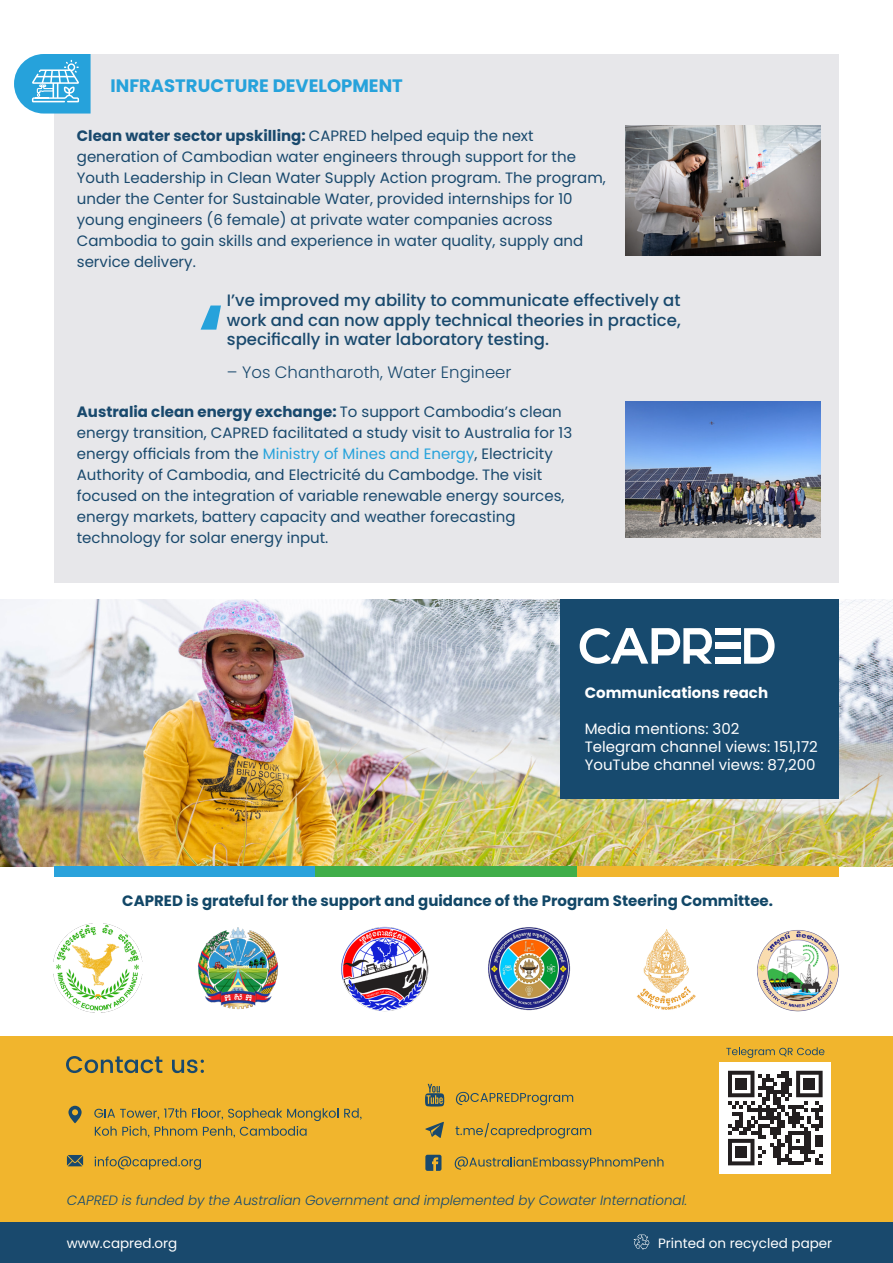
<style>
.page{position:relative;width:893px;height:1263px;background:#fff}
.page>*{position:absolute;margin:0;border:0;box-sizing:border-box;transform-origin:0 0}
.t1{font:700 90px "Poppins";color:#26a2db}
.t2{font:700 18px "Poppins";color:#26a2db}
.t3{font:500 16.5px/19.8px "Poppins";color:#19496d;text-align:justify}
.t4{font:300 16.5px "Poppins";color:#19496d}
.t5{font:15px/21px "Poppins";color:#19496d}
.t6{font:15px "Poppins";color:#fff}
.t7{font:700 15px "Poppins";color:#124767}
.t8{font:700 15px "Poppins";color:#fff}
.t9{font:italic 300 13.5px "Poppins";color:#164a6f}
.t10{font:13.5px "Poppins";color:#fff}
.s1{font-weight:700}
.s2{color:#26a2db}
</style>
<div class="page">
<img style="left:0;top:600px;width:893px;height:266px">
<div style="left:561px;top:600px;width:278px;height:199px;background:#174a6e"></div>
<div style="left:54px;top:54px;width:785px;height:529px;background:#e7e7ea"></div>
<img style="left:625px;top:401px;width:195px;height:136px">
<img style="left:625px;top:125px;width:195px;height:130px">
<svg style="left:14px;top:54px;width:77px;height:60px;background:#57b7e3"></svg>
<div style="left:54px;top:866px;width:261px;height:11px;background:#2aa2db"></div>
<div style="left:577px;top:866px;width:262px;height:11px;background:#f1b52d"></div>
<div style="left:315px;top:866px;width:262px;height:11px;background:#40ae49"></div>
<img style="left:54px;top:924px;width:88px;height:88px">
<img style="left:198px;top:927px;width:81px;height:83px">
<img style="left:341px;top:926px;width:87px;height:85px">
<img style="left:636px;top:929px;width:60px;height:81px">
<img style="left:757px;top:930px;width:82px;height:81px">
<img style="left:488px;top:927px;width:83px;height:84px">
<svg style="left:744px;top:628px;width:31px;height:36px"></svg>
<div style="left:715px;top:657px;width:26px;height:7px;background:#fff"></div>
<div style="left:715px;top:628px;width:26px;height:7px;background:#fff"></div>
<div style="left:715px;top:643px;width:26px;height:6px;background:#fff"></div>
<svg style="left:580px;top:628px;width:136px;height:36px"></svg>
<div style="left:0;top:1036px;width:893px;height:209px;background:#f1b52d"></div>
<svg style="left:66px;top:1056px;width:96px;height:17px"></svg>
<svg style="left:172px;top:1059px;width:32px;height:14px"></svg>
<svg style="left:344px;top:1108px;width:17px;height:11px"></svg>
<svg style="left:94px;top:1108px;width:244px;height:29px"></svg>
<svg style="left:68px;top:1106px;width:14px;height:17px"></svg>
<svg style="left:95px;top:1156px;width:106px;height:14px"></svg>
<svg style="left:67px;top:1155px;width:16px;height:11px"></svg>
<div style="left:0;top:1222px;width:893px;height:41px;background:#19496d"></div>
<svg style="left:456px;top:1092px;width:117px;height:13px"></svg>
<svg style="left:425px;top:1084px;width:19px;height:22px"></svg>
<svg style="left:455px;top:1123px;width:136px;height:15px"></svg>
<svg style="left:425px;top:1122px;width:19px;height:16px"></svg>
<svg style="left:455px;top:1156px;width:208px;height:14px"></svg>
<svg style="left:425px;top:1155px;width:16px;height:16px"></svg>
<div style="left:720px;top:1062px;width:111px;height:112px;background:#fff"></div>
<svg style="left:728px;top:1071px;width:95px;height:94px"></svg>
<div style="left:736px;top:1078px;width:11px;height:12px;background:#231f20"></div>
<div style="left:804px;top:1078px;width:11px;height:12px;background:#231f20"></div>
<div style="left:736px;top:1146px;width:11px;height:12px;background:#231f20"></div>
<svg style="left:726px;top:1047px;width:98px;height:11px"></svg>
<svg style="left:634px;top:1234px;width:15px;height:16px"></svg>
<p class="t2" style="left:111px;top:75px;width:294px">INFRASTRUCTURE DEVELOPMENT</p>
<p class="t5" style="left:77px;top:125px;width:530px"><span class="s1">Clean water sector upskilling:</span> CAPRED helped equip the next generation of Cambodian water engineers through support for the Youth Leadership in Clean Water Supply Action program. The program, under the Center for Sustainable Water, provided internships for 10 young engineers (6 female) at private water companies across Cambodia to gain skills and experience in water quality, supply and service delivery.</p>
<p class="t3" style="left:227px;top:290px;width:455px">I’ve improved my ability to communicate effectively at work and can now apply technical theories in practice, specifically in water laboratory testing.</p>
<p class="t1" style="left:197px;top:285px;width:30px">‘</p>
<p class="t4" style="left:227px;top:363px;width:286px">– Yos Chantharoth, Water Engineer</p>
<p class="t5" style="left:77px;top:401px;width:497px"><span class="s1">Australia clean energy exchange:</span> To support Cambodia’s clean energy transition, CAPRED facilitated a study visit to Australia for 13 energy officials from the <span class="s2">Ministry of Mines and Energy</span>, Electricity Authority of Cambodia, and Electricité du Cambodge. The visit focused on the integration of variable renewable energy sources, energy markets, battery capacity and weather forecasting technology for solar energy input.</p>
<p class="t8" style="left:585px;top:684px;width:185px">Communications reach</p>
<p class="t6" style="left:585px;top:720px;width:156px">Media mentions: 302</p>
<p class="t6" style="left:585px;top:738px;width:235px">Telegram channel views: 151,172</p>
<p class="t6" style="left:585px;top:756px;width:232px">YouTube channel views: 87,200</p>
<p class="t7" style="left:122px;top:892px;width:652px">CAPRED is grateful for the support and guidance of the Program Steering Committee.</p>
<p class="t9" style="left:67px;top:1192px;width:622px">CAPRED is funded by the Australian Government and implemented by Cowater International.</p>
<p class="t10" style="left:67px;top:1235px;width:112px">www.capred.org</p>
<p class="t10" style="left:658px;top:1235px;width:176px">Printed on recycled paper</p>
</div>
